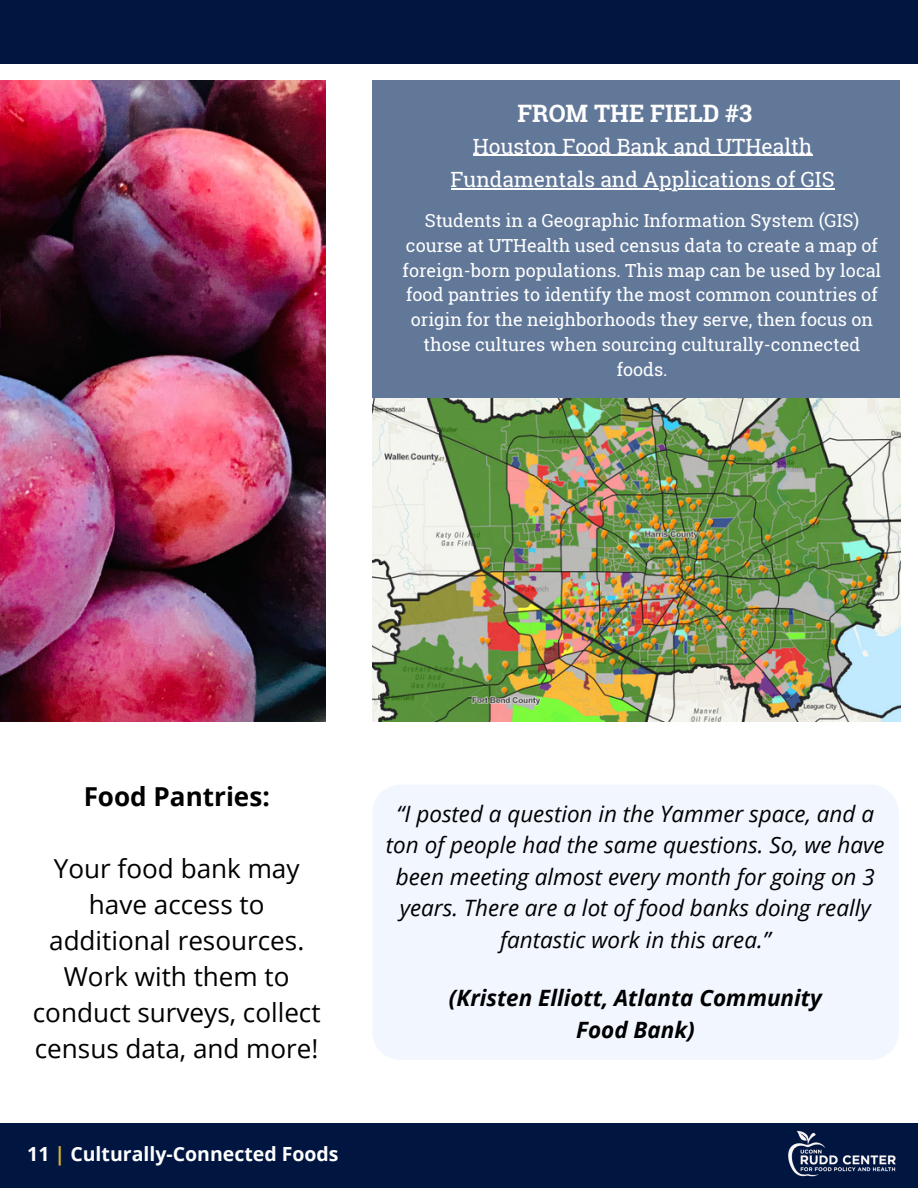
<style>
.page{position:relative;width:918px;height:1188px;background:#fff}
.page>*{position:absolute;margin:0;border:0;box-sizing:border-box;transform-origin:0 0}
.t1{font:26.1px/36px "Open Sans";color:#000;text-align:center}
.t2{font:700 26.1px "Open Sans";color:#000}
.t3{font:700 24px "Roboto Slab";color:#fff}
.t4{font:italic 22.5px/31.5px "Open Sans";color:#000;text-align:center}
.t5{font:italic 700 22.5px/31.5px "Open Sans";color:#000;text-align:center}
.t6{font:21px/33.8px "Roboto Slab";color:#fff;text-align:center}
.t7{font:700 19.5px "Open Sans";color:#fff}
.t8{font:18px/24.8px "Roboto Slab";color:#fff;text-align:center}
.s1{color:#d4af36}
</style>
<div class="page">
<div style="left:0;top:0;width:918px;height:64px;background:#001641"></div>
<div style="left:0;top:1123px;width:918px;height:65px;background:#001641"></div>
<img style="left:788px;top:1130px;width:108px;height:47px">
<div style="left:373px;top:785px;width:526px;height:275px;background:#f2f6ff"></div>
<img style="left:0;top:80px;width:326px;height:641px">
<div style="left:372px;top:80px;width:528px;height:595px;background:#627899"></div>
<img style="left:372px;top:399px;width:528px;height:323px">
<hr style="left:473px;top:155px;width:339px;height:1px;background:#fff">
<hr style="left:451px;top:188px;width:384px;height:2px;background:#fff">
<h2 class="t3" style="left:517px;top:97px;width:236px">FROM THE FIELD #3</h2>
<p class="t6" style="left:451px;top:128px;width:385px">Houston Food Bank and UTHealth<br>Fundamentals and Applications of GIS</p>
<p class="t8" style="left:403px;top:208px;width:480px">Students in a Geographic Information System (GIS) course at UTHealth used census data to create a map of foreign-born populations. This map can be used by local food pantries to identify the most common countries of origin for the neighborhoods they serve, then focus on those cultures when sourcing culturally-connected foods.</p>
<h1 class="t2" style="left:84px;top:779px;width:188px">Food Pantries:</h1>
<h1 class="t1" style="left:33px;top:850px;width:289px">Your food bank may have access to additional resources.<br>Work with them to conduct surveys, collect census data, and more!</h1>
<p class="t7" style="left:27px;top:1140px;width:313px">11 <span class="s1">|</span> Culturally-Connected Foods</p>
<p class="t4" style="left:386px;top:797px;width:500px">“I posted a question in the Yammer space, and a ton of people had the same questions. So, we have been meeting almost every month for going on 3 years. There are a lot of food banks doing really fantastic work in this area.”</p>
<p class="t5" style="left:449px;top:982px;width:374px">(Kristen Elliott, Atlanta Community<br>Food Bank)</p>
</div>
